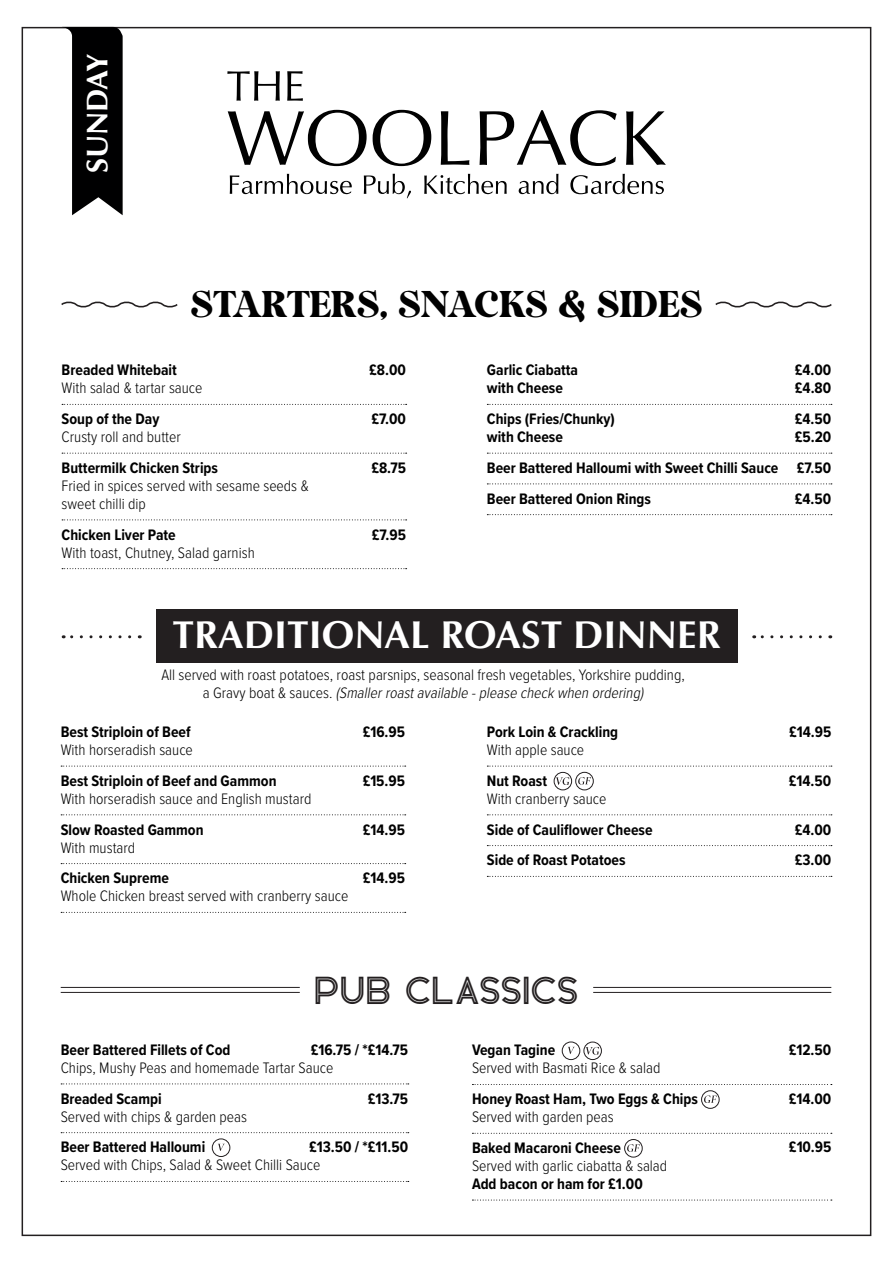
<style>
.page{position:relative;width:893px;height:1263px;background:#fff}
.page>*{position:absolute;margin:0;border:0;box-sizing:border-box;transform-origin:0 0}
.t1{font:46.5px "Duke Charming DEMO";color:#010101}
.t2{font:700 39px "Optima";color:#fff}
.t3{font:39px "Bronx Inline";letter-spacing:-.01em;color:#231f20}
.t4{font:700 30px "Optima";color:#fff}
.t5{font:700 15.75px/18px "Proxima Nova Cond";color:#010101}
.t6{font:300 15.75px/18px "Proxima Nova Cond";color:#010101}
.s1{font-style:italic}
</style>
<div class="page">
<div style="left:156px;top:609px;width:581px;height:54px;background:#231f20"></div>
<svg style="left:487px;top:404px;width:345px;height:1px"></svg>
<svg style="left:487px;top:453px;width:345px;height:1px"></svg>
<svg style="left:487px;top:483px;width:345px;height:1px"></svg>
<svg style="left:487px;top:514px;width:345px;height:1px"></svg>
<svg style="left:228px;top:110px;width:139px;height:56px"></svg>
<svg style="left:373px;top:110px;width:58px;height:56px"></svg>
<svg style="left:441px;top:111px;width:28px;height:54px"></svg>
<svg style="left:479px;top:110px;width:138px;height:56px"></svg>
<svg style="left:626px;top:111px;width:40px;height:54px"></svg>
<svg style="left:227px;top:71px;width:53px;height:30px"></svg>
<svg style="left:287px;top:71px;width:16px;height:30px"></svg>
<svg style="left:230px;top:174px;width:122px;height:20px"></svg>
<svg style="left:364px;top:174px;width:47px;height:24px"></svg>
<svg style="left:424px;top:174px;width:83px;height:20px"></svg>
<svg style="left:519px;top:174px;width:39px;height:20px"></svg>
<svg style="left:570px;top:174px;width:94px;height:20px"></svg>
<svg style="left:61px;top:301px;width:117px;height:7px"></svg>
<svg style="left:62px;top:404px;width:345px;height:1px"></svg>
<svg style="left:62px;top:453px;width:345px;height:1px"></svg>
<svg style="left:62px;top:519px;width:345px;height:1px"></svg>
<svg style="left:62px;top:568px;width:345px;height:1px"></svg>
<svg style="left:715px;top:301px;width:117px;height:7px"></svg>
<svg style="left:62px;top:27px;width:61px;height:188px"></svg>
<svg style="left:63px;top:635px;width:67px;height:3px"></svg>
<svg style="left:754px;top:635px;width:66px;height:3px"></svg>
<svg style="left:61px;top:766px;width:345px;height:1px"></svg>
<svg style="left:61px;top:814px;width:345px;height:1px"></svg>
<svg style="left:61px;top:863px;width:345px;height:1px"></svg>
<svg style="left:61px;top:912px;width:345px;height:1px"></svg>
<svg style="left:487px;top:766px;width:345px;height:1px"></svg>
<svg style="left:487px;top:814px;width:345px;height:1px"></svg>
<svg style="left:487px;top:845px;width:345px;height:1px"></svg>
<svg style="left:487px;top:876px;width:345px;height:1px"></svg>
<div style="left:554px;top:772px;width:18px;height:18px;border:1px solid #231f20;border-radius:50%"></div>
<svg style="left:556px;top:777px;width:13px;height:8px"></svg>
<div style="left:575px;top:772px;width:19px;height:18px;border:1px solid #231f20;border-radius:50%"></div>
<svg style="left:578px;top:777px;width:13px;height:7px"></svg>
<svg style="left:61px;top:1083px;width:348px;height:1px"></svg>
<svg style="left:61px;top:1132px;width:348px;height:1px"></svg>
<svg style="left:61px;top:1181px;width:348px;height:1px"></svg>
<div style="left:212px;top:1138px;width:18px;height:19px;border:1px solid #231f20;border-radius:50%"></div>
<svg style="left:218px;top:1144px;width:7px;height:7px"></svg>
<svg style="left:472px;top:1084px;width:360px;height:1px"></svg>
<svg style="left:472px;top:1133px;width:360px;height:1px"></svg>
<svg style="left:472px;top:1199px;width:360px;height:1px"></svg>
<div style="left:562px;top:1041px;width:18px;height:19px;border:1px solid #231f20;border-radius:50%"></div>
<svg style="left:568px;top:1047px;width:7px;height:7px"></svg>
<div style="left:583px;top:1042px;width:19px;height:18px;border:1px solid #231f20;border-radius:50%"></div>
<svg style="left:586px;top:1047px;width:13px;height:8px"></svg>
<div style="left:701px;top:1090px;width:18px;height:19px;border:1px solid #231f20;border-radius:50%"></div>
<svg style="left:704px;top:1095px;width:13px;height:8px"></svg>
<div style="left:624px;top:1139px;width:19px;height:18px;border:1px solid #231f20;border-radius:50%"></div>
<svg style="left:627px;top:1144px;width:13px;height:8px"></svg>
<hr style="left:61px;top:992px;width:239px;height:1px;background:#231f20">
<hr style="left:61px;top:987px;width:239px;height:1px;background:#231f20">
<hr style="left:593px;top:992px;width:238px;height:1px;background:#231f20">
<hr style="left:593px;top:987px;width:238px;height:1px;background:#231f20">
<h3 class="t4" style="left:80px;top:173px;width:121px;rotate:-90deg">SUNDAY</h3>
<h1 class="t1" style="left:190px;top:289px;width:514px">STARTERS, SNACKS &amp; SIDES</h1>
<p class="t5" style="left:62px;top:361px;width:117px">Breaded Whitebait</p>
<p class="t6" style="left:62px;top:378px;width:142px">With salad &amp; tartar sauce</p>
<p class="t5" style="left:62px;top:409px;width:99px">Soup of the Day</p>
<p class="t6" style="left:62px;top:427px;width:121px">Crusty roll and butter</p>
<p class="t5" style="left:62px;top:458px;width:158px">Buttermilk Chicken Strips</p>
<p class="t6" style="left:62px;top:476px;width:249px">Fried in spices served with sesame seeds &amp; sweet chilli dip</p>
<p class="t5" style="left:62px;top:525px;width:116px">Chicken Liver Pate</p>
<p class="t6" style="left:62px;top:543px;width:195px">With toast, Chutney, Salad garnish</p>
<p class="t5" style="left:369px;top:361px;width:38px">£8.00</p>
<p class="t5" style="left:371px;top:409px;width:36px">£7.00</p>
<p class="t5" style="left:371px;top:458px;width:36px">£8.75</p>
<p class="t5" style="left:372px;top:525px;width:36px">£7.95</p>
<p class="t5" style="left:487px;top:361px;width:93px">Garlic Ciabatta with Cheese</p>
<p class="t5" style="left:487px;top:409px;width:130px">Chips (Fries/Chunky) with Cheese</p>
<p class="t5" style="left:487px;top:452px;width:293px;line-height:30.8px">Beer Battered Halloumi with Sweet Chilli Sauce<br>Beer Battered Onion Rings</p>
<p class="t5" style="left:795px;top:361px;width:38px">£4.00 £4.80</p>
<p class="t5" style="left:795px;top:409px;width:38px">£4.50 £5.20</p>
<p class="t5" style="left:795px;top:452px;width:38px;line-height:30.8px">£7.50 £4.50</p>
<h2 class="t2" style="left:172px;top:612px;width:550px">TRADITIONAL ROAST DINNER</h2>
<p class="t6" style="left:161px;top:665px;width:525px;text-align:center">All served with roast potatoes, roast parsnips, seasonal fresh vegetables, Yorkshire pudding, a G r a vy b o a t &amp; s a u c e s . <span class="s1">(Smallerroastavailable -please checkwhen ordering)</span></p>
<p class="t5" style="left:363px;top:722px;width:44px">£16.95</p>
<p class="t5" style="left:363px;top:771px;width:44px">£15.95</p>
<p class="t5" style="left:363px;top:820px;width:44px">£14.95</p>
<p class="t5" style="left:363px;top:869px;width:44px">£14.95</p>
<p class="t5" style="left:61px;top:722px;width:131px">Best Striploin of Beef</p>
<p class="t6" style="left:61px;top:740px;width:134px">With horseradish sauce</p>
<p class="t5" style="left:61px;top:771px;width:217px">Best Striploin of Beef and Gammon</p>
<p class="t6" style="left:61px;top:789px;width:252px">With horseradish sauce and English mustard</p>
<p class="t5" style="left:61px;top:820px;width:144px">Slow Roasted Gammon</p>
<p class="t6" style="left:61px;top:837px;width:76px">With mustard</p>
<p class="t5" style="left:61px;top:869px;width:110px">Chicken Supreme</p>
<p class="t6" style="left:61px;top:886px;width:289px">Whole Chicken breast served with cranberry sauce</p>
<p class="t5" style="left:487px;top:722px;width:133px">Pork Loin &amp; Crackling</p>
<p class="t6" style="left:487px;top:740px;width:99px">With apple sauce</p>
<p class="t5" style="left:487px;top:771px;width:62px">Nut Roast</p>
<p class="t6" style="left:487px;top:789px;width:121px">With cranberry sauce</p>
<p class="t5" style="left:487px;top:813px;width:167px;line-height:30.8px">Side of Cauliflower Cheese<br>Side of Roast Potatoes</p>
<p class="t5" style="left:789px;top:722px;width:44px">£14.95</p>
<p class="t5" style="left:789px;top:771px;width:44px">£14.50</p>
<p class="t5" style="left:795px;top:814px;width:38px;line-height:30.8px">£4.00 £3.00</p>
<h2 class="t3" style="left:314px;top:969px;width:267px">PUB CLASSICS</h2>
<p class="t5" style="left:61px;top:1040px;width:171px">Beer Battered Fillets of Cod</p>
<p class="t6" style="left:61px;top:1058px;width:274px">Chips, Mushy Peas and homemade Tartar Sauce</p>
<p class="t5" style="left:61px;top:1089px;width:102px">Breaded Scampi</p>
<p class="t6" style="left:61px;top:1106px;width:188px">Served with chips &amp; garden peas</p>
<p class="t5" style="left:61px;top:1138px;width:146px">Beer Battered Halloumi</p>
<p class="t6" style="left:61px;top:1155px;width:261px">Served with Chips, Salad &amp; Sweet Chilli Sauce</p>
<p class="t5" style="left:311px;top:1040px;width:99px">£16.75 / *£14.75</p>
<p class="t5" style="left:368px;top:1089px;width:42px">£13.75</p>
<p class="t5" style="left:309px;top:1138px;width:101px">£13.50 / *£11.50</p>
<p class="t5" style="left:472px;top:1041px;width:85px">Vegan Tagine</p>
<p class="t6" style="left:472px;top:1058px;width:190px">Served with Basmati Rice &amp; salad</p>
<p class="t5" style="left:472px;top:1090px;width:227px">Honey Roast Ham, Two Eggs &amp; Chips</p>
<p class="t6" style="left:472px;top:1107px;width:143px">Served with garden peas</p>
<p class="t5" style="left:472px;top:1138px;width:150px">Baked Macaroni Cheese</p>
<p class="t6" style="left:472px;top:1156px;width:197px">Served with garlic ciabatta &amp; salad</p>
<p class="t5" style="left:472px;top:1174px;width:172px">Add bacon or ham for £1.00</p>
<p class="t5" style="left:789px;top:1040px;width:44px">£12.50</p>
<p class="t5" style="left:789px;top:1089px;width:44px">£14.00</p>
<p class="t5" style="left:789px;top:1138px;width:44px">£10.95</p>
</div>
